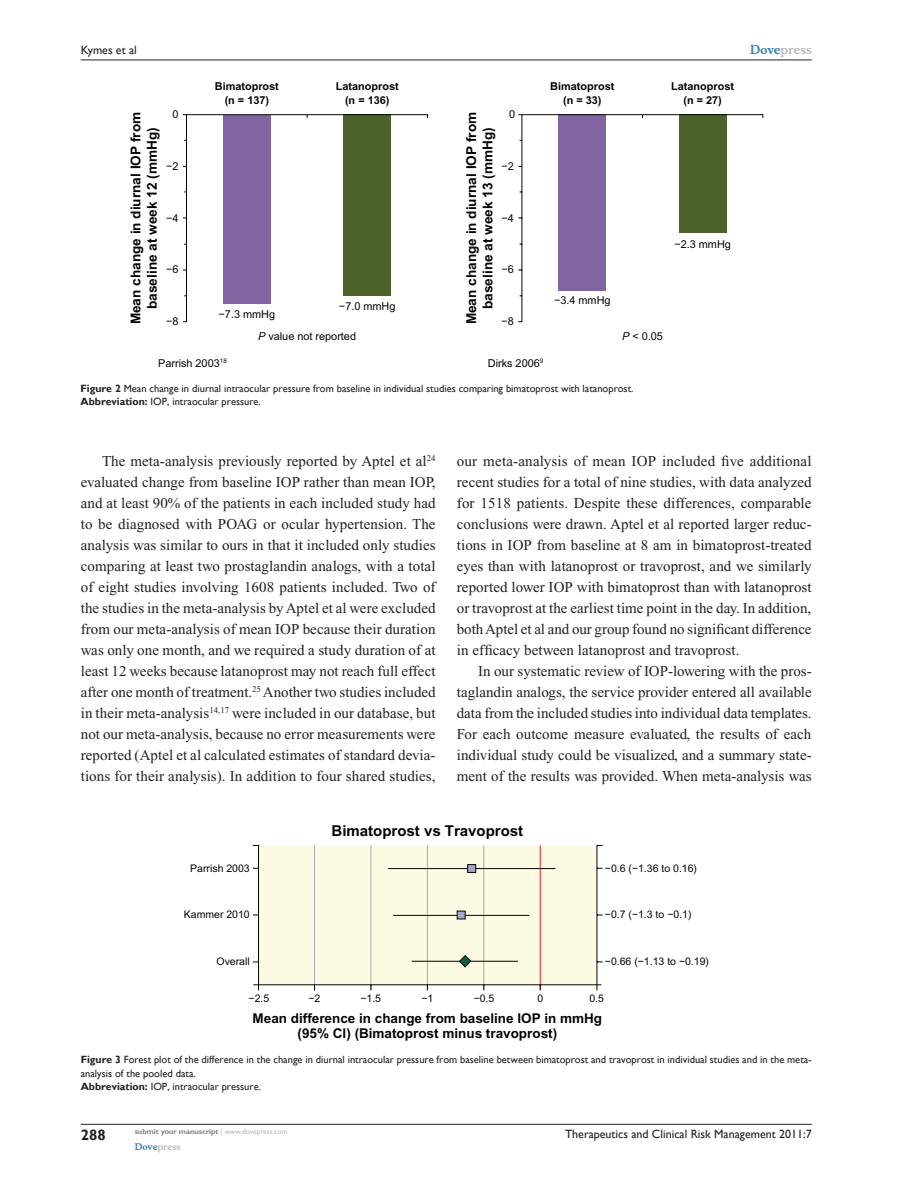
<style>
.page{position:relative;width:918px;height:1188px;background:#fff}
.page>*{position:absolute;margin:0;border:0;box-sizing:border-box;transform-origin:0 0}
.t1{font:15px/21px "Times New Roman";letter-spacing:.005em;color:#231f20;text-align:justify}
.t2{font:700 15px "Arial";color:#040503}
.t3{font:700 15px "Gill Sans";color:#231f20}
.t4{font:700 13.65px/16.4px "Arial";color:#040503;text-align:center}
.t5{font:700 13.5px/15px "Arial";color:#040503;text-align:center}
.t6{font:12px "Gill Sans";color:#231f20}
.t7{font:700 12px "Musee";color:#b8b9bc}
.t8{font:10.95px "Arial";color:#040503}
.t9{font:700 10.95px/13.6px "Arial";color:#040503;text-align:center}
.t10{font:10.5px/13.5px "Gill Sans";color:#231f20}
.t11{font:10.5px "Arial";color:#040503}
.t12{font:700 9px "Musee";color:#b8b9bc}
.t13{font:700 7.5px "Gill Sans";color:#808285}
.s1{font-style:italic}
.s2{font-weight:700}
.s3{color:#3485ae}
.s4{font-weight:400;color:#b8b9bc}
</style>
<div class="page">
<hr style="left:81px;top:1124px;width:731px;height:1px;background:#231f20">
<hr style="left:81px;top:60px;width:731px;height:1px;background:#231f20">
<svg style="left:182px;top:114px;width:377px;height:208px"></svg>
<div style="left:559px;top:115px;width:47px;height:176px;background:#8065a2"></div>
<div style="left:679px;top:115px;width:47px;height:118px;background:#4e632c"></div>
<svg style="left:518px;top:114px;width:245px;height:5px"></svg>
<svg style="left:252px;top:845px;width:351px;height:146px;background:#f9f7e1"></svg>
<hr style="left:314px;top:845px;width:1px;height:145px;background:#a8a9ad">
<hr style="left:371px;top:845px;width:1px;height:145px;background:#a8a9ad">
<hr style="left:427px;top:845px;width:1px;height:145px;background:#a8a9ad">
<hr style="left:483px;top:845px;width:1px;height:145px;background:#a8a9ad">
<hr style="left:540px;top:845px;width:1px;height:145px;background:#ee1f23">
<hr style="left:253px;top:984px;width:348px;height:1px;background:#040503">
<hr style="left:388px;top:868px;width:167px;height:1px;background:#040503">
<hr style="left:393px;top:915px;width:136px;height:1px;background:#040503">
<hr style="left:412px;top:961px;width:106px;height:1px;background:#040503">
<div style="left:457px;top:911px;width:9px;height:8px;background:#a5a5cd"></div>
<svg style="left:458px;top:955px;width:14px;height:13px"></svg>
<div style="left:467px;top:864px;width:9px;height:9px;background:#a5a5cd;border:1px solid #040503"></div>
<p class="t6" style="left:81px;top:43px;width:58px">Kymes et al</p>
<p class="t9" style="left:215px;top:80px;width:66px">Bimatoprost (n = 137)</p>
<p class="t9" style="left:336px;top:80px;width:64px">Latanoprost (n = 136)</p>
<p class="t9" style="left:550px;top:80px;width:66px">Bimatoprost (n = 33)</p>
<p class="t8" style="left:172px;top:108px;width:8px">0</p>
<p class="t4" style="left:128px;top:324px;width:214px;rotate:-90deg">Mean change in diurnal IOP from baseline at week 12 (mmHg)</p>
<p class="t8" style="left:166px;top:160px;width:14px">−2</p>
<p class="t8" style="left:166px;top:211px;width:14px">−4</p>
<p class="t8" style="left:166px;top:263px;width:14px">−6</p>
<p class="t8" style="left:166px;top:315px;width:14px">−8</p>
<p class="t8" style="left:339px;top:300px;width:58px">−7.0 mmHg</p>
<p class="t8" style="left:258px;top:330px;width:100px"><span class="s1">P</span> value not reported</p>
<p class="t8" style="left:219px;top:308px;width:58px">−7.3 mmHg</p>
<p class="t8" style="left:509px;top:108px;width:8px">0</p>
<p class="t4" style="left:463px;top:324px;width:214px;rotate:-90deg">Mean change in diurnal IOP from baseline at week 13 (mmHg)</p>
<p class="t8" style="left:502px;top:160px;width:14px">−2</p>
<p class="t8" style="left:502px;top:211px;width:14px">−4</p>
<p class="t8" style="left:502px;top:263px;width:14px">−6</p>
<p class="t8" style="left:502px;top:315px;width:14px">−8</p>
<p class="t8" style="left:554px;top:294px;width:58px">−3.4 mmHg</p>
<p class="t8" style="left:622px;top:330px;width:42px"><span class="s1">P</span> &lt; 0.05</p>
<p class="t8" style="left:158px;top:357px;width:70px">Parrish 2003<sup>18</sup></p>
<p class="t8" style="left:488px;top:357px;width:57px">Dirks 2006<sup>9</sup></p>
<p class="t10" style="left:81px;top:381px;width:554px"><span class="s2">Figure 2</span> Mean change in diurnal intraocular pressure from baseline in individual studies comparing bimatoprost with latanoprost.<br><span class="s2">Abbreviation:</span> IOP, intraocular pressure.</p>
<p class="t9" style="left:671px;top:80px;width:64px">Latanoprost (n = 27)</p>
<p class="t8" style="left:674px;top:237px;width:58px">−2.3 mmHg</p>
<p class="t7" style="left:750px;top:43px;width:63px"><span class="s3">Dove</span>press</p>
<p class="t1" style="left:81px;top:450px;width:356px;text-indent:21px">The meta-analysis previously reported by Aptel et al<sup>24 </sup>evaluated change from baseline IOP rather than mean IOP, and at least 90% of the patients in each included study had to be diagnosed with POAG or ocular hypertension. The analysis was similar to ours in that it included only studies comparing at least two prostaglandin analogs, with a total of eight studies involving 1608 patients included. Two of the studies in the meta-analysis by Aptel et al were excluded from our meta-analysis of mean IOP because their duration was only one month, and we required a study duration of at least 12 weeks because latanoprost may not reach full effect after one month of treatment.<sup>25</sup> Another two studies included in their meta-analysis<sup>14,17</sup> were included in our database, but not our meta-analysis, because no error measurements were reported (Aptel et al calculated estimates of standard devia&shy;tions for their analysis). In addition to four shared studies,</p>
<p class="t1" style="left:457px;top:450px;width:356px">our meta-analysis of mean IOP included five additional recent studies for a total of nine studies, with data analyzed for 1518 patients. Despite these differences, comparable conclusions were drawn. Aptel et al reported larger reduc&shy;tions in IOP from baseline at 8 am in bimatoprost-treated eyes than with latanoprost or travoprost, and we similarly reported lower IOP with bimatoprost than with latanoprost or travoprost at the earliest time point in the day. In addition, both Aptel et al and our group found no significant difference in efficacy between latanoprost and travoprost.</p>
<p class="t1" style="left:457px;top:660px;width:356px;text-indent:21px">In our systematic review of IOP-lowering with the pros&shy;taglandin analogs, the service provider entered all available data from the included studies into individual data templates.<br>For each outcome measure evaluated, the results of each individual study could be visualized, and a summary state&shy;ment of the results was provided. When meta-analysis was</p>
<p class="t11" style="left:190px;top:862px;width:61px">Parrish 2003</p>
<p class="t11" style="left:184px;top:909px;width:67px">Kammer 2010</p>
<p class="t11" style="left:217px;top:956px;width:35px">Overall</p>
<p class="t2" style="left:332px;top:822px;width:193px">Bimatoprost vs Travoprost</p>
<p class="t11" style="left:605px;top:862px;width:94px">−0.6 (−1.36 to 0.16)</p>
<p class="t11" style="left:605px;top:909px;width:88px">−0.7 (−1.3 to −0.1)</p>
<p class="t11" style="left:605px;top:956px;width:106px">−0.66 (−1.13 to −0.19)</p>
<p class="t11" style="left:474px;top:992px;width:22px">−0.5</p>
<p class="t11" style="left:538px;top:992px;width:7px">0</p>
<p class="t11" style="left:589px;top:992px;width:16px">0.5</p>
<p class="t11" style="left:249px;top:992px;width:22px">−2.5</p>
<p class="t11" style="left:308px;top:992px;width:13px">−2</p>
<p class="t11" style="left:360px;top:992px;width:22px">−1.5</p>
<p class="t11" style="left:421px;top:992px;width:13px">−1</p>
<p class="t5" style="left:253px;top:1011px;width:351px">Mean difference in change from baseline IOP in mmHg (95% Cl) (Bimatoprost minus travoprost)</p>
<p class="t10" style="left:81px;top:1053px;width:732px"><span class="s2">Figure 3</span> Forest plot of the difference in the change in diurnal intraocular pressure from baseline between bimatoprost and travoprost in individual studies and in the meta&shy;analysis of the pooled data.<br><span class="s2">Abbreviation:</span> IOP, intraocular pressure.</p>
<p class="t3" style="left:81px;top:1126px;width:26px">288</p>
<p class="t13" style="left:135px;top:1127px;width:154px">submit your manuscript <span class="s4">| www.dovepress.com</span></p>
<p class="t12" style="left:135px;top:1141px;width:48px"><span class="s3">Dove</span>press</p>
<p class="t6" style="left:565px;top:1127px;width:248px">Therapeutics and Clinical Risk Management 2011:7</p>
</div>
